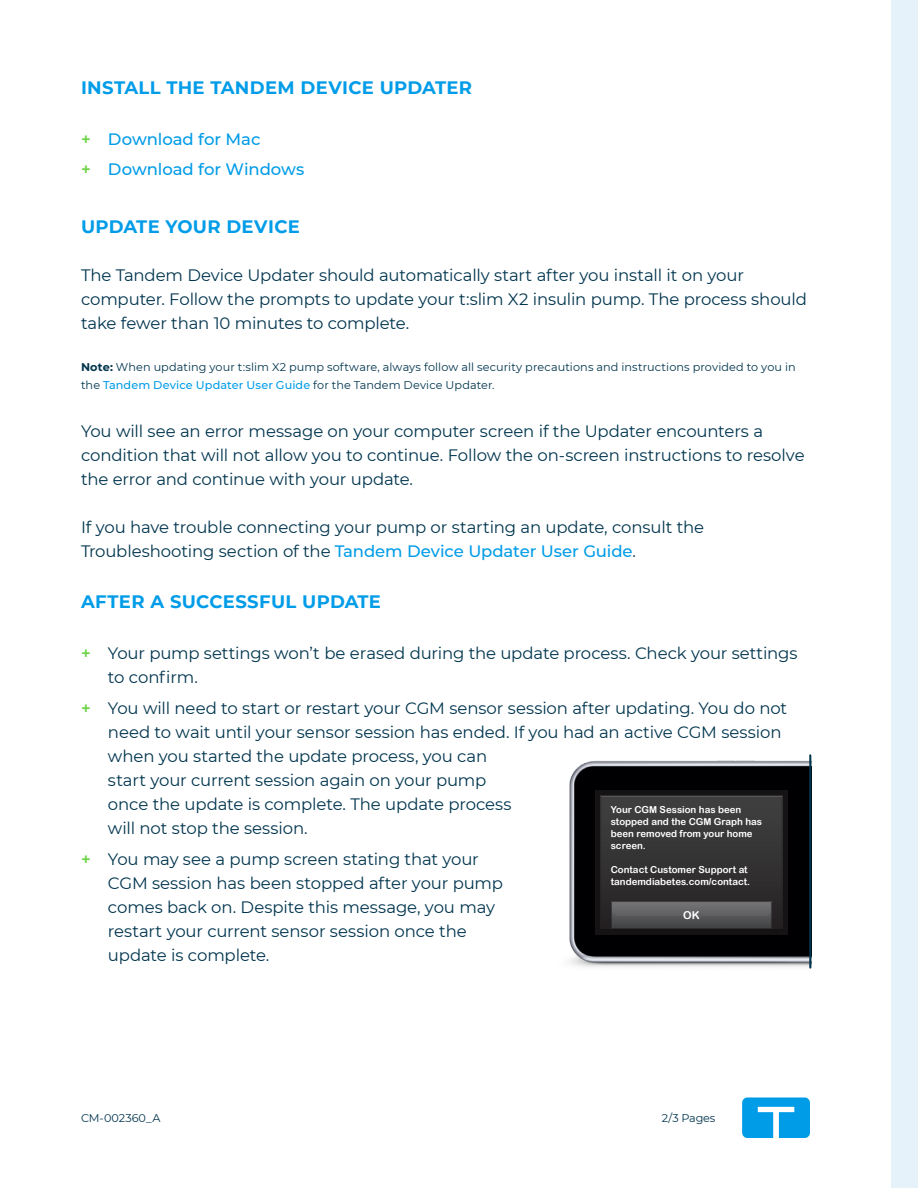
<style>
.page{position:relative;width:918px;height:1188px;background:#fff}
.page>*{position:absolute;margin:0;border:0;box-sizing:border-box;transform-origin:0 0}
.t1{font:700 18px "Montserrat";letter-spacing:.02em;color:#009ce8}
.t2{font:16.5px/24px "Montserrat";letter-spacing:-.01em;color:#00354e}
.t3{font:500 16.5px/30.8px "Montserrat";letter-spacing:-.005em;color:#009ce8}
.t4{font:11.25px/18px "Montserrat";letter-spacing:.01em;color:#00354e}
.t5{font:10.8px "Arial Rounded MT Bold";color:#fff}
.t6{font:9.6px/12px "Arial Rounded MT Bold";color:#fff}
.s1{font-weight:600;color:#70d44b}
.s2{font-weight:700}
.s3{font-weight:500;color:#009ce8}
</style>
<div class="page">
<div style="left:891px;top:0;width:27px;height:1188px;background:#e5f2fa"></div>
<svg style="left:742px;top:1098px;width:68px;height:40px;background:#22a9eb"></svg>
<img style="left:569px;top:754px;width:242px;height:215px">
<hr style="left:809px;top:755px;width:2px;height:213px;background:#01354e">
<div style="left:595px;top:790px;width:193px;height:144px;background:#151314"></div>
<svg style="left:601px;top:795px;width:181px;height:134px;background:#3b3b3c"></svg>
<p class="t1" style="left:81px;top:74px;width:393px">INSTALL THE TANDEM DEVICE UPDATER</p>
<p class="t3" style="left:81px;top:123px;width:225px"><span class="s1">+</span> Download for Mac<br><span class="s1">+</span> Download for Windows</p>
<p class="t1" style="left:81px;top:214px;width:220px">UPDATE YOUR DEVICE</p>
<p class="t2" style="left:81px;top:263px;width:727px">The Tandem Device Updater should automatically start after you install it on your computer. Follow the prompts to update your t:slim X2 insulin pump. The process should take fewer than 10 minutes to complete.</p>
<p class="t4" style="left:81px;top:358px;width:716px"><span class="s2">Note:</span> When updating your t:slim X2 pump software, always follow all security precautions and instructions provided to you in the <span class="s3">Tandem Device Updater User Guide</span> for the Tandem Device Updater.</p>
<p class="t2" style="left:81px;top:419px;width:725px">You will see an error message on your computer screen if the Updater encounters a condition that will not allow you to continue. Follow the on-screen instructions to resolve the error and continue with your update.</p>
<p class="t2" style="left:81px;top:515px;width:625px">If you have trouble connecting your pump or starting an update, consult the<br>Troubleshooting section of the <span class="s3">Tandem Device Updater User Guide</span>.</p>
<p class="t1" style="left:81px;top:589px;width:302px">AFTER A SUCCESSFUL UPDATE</p>
<p class="t2" style="left:108px;top:641px;width:691px;text-indent:-27px"><span class="s1">+</span> Your pump settings won’t be erased during the update process. Check your settings to confirm.</p>
<p class="t2" style="left:108px;top:695px;width:681px;text-indent:-27px"><span class="s1">+</span> You will need to start or restart your CGM sensor session after updating. You do not need to wait until your sensor session has ended. If you had an active CGM session when you started the update process, you can<br>start your current session again on your pump<br>once the update is complete. The update process<br>will not stop the session.</p>
<p class="t2" style="left:108px;top:846px;width:397px;text-indent:-27px"><span class="s1">+</span> You may see a pump screen stating that your CGM session has been stopped after your pump comes back on. Despite this message, you may restart your current sensor session once the update is complete.</p>
<p class="t6" style="left:611px;top:804px;width:153px">Your CGM Session has been stopped and the CGM Graph has been removed from your home screen.</p>
<p class="t6" style="left:611px;top:864px;width:141px">Contact Customer Support at tandemdiabetes.com/contact.</p>
<p class="t5" style="left:683px;top:909px;width:18px">OK</p>
<p class="t4" style="left:81px;top:1108px;width:81px">CM-002360_A</p>
<p class="t4" style="left:662px;top:1108px;width:55px">2/3 Pages</p>
</div>
